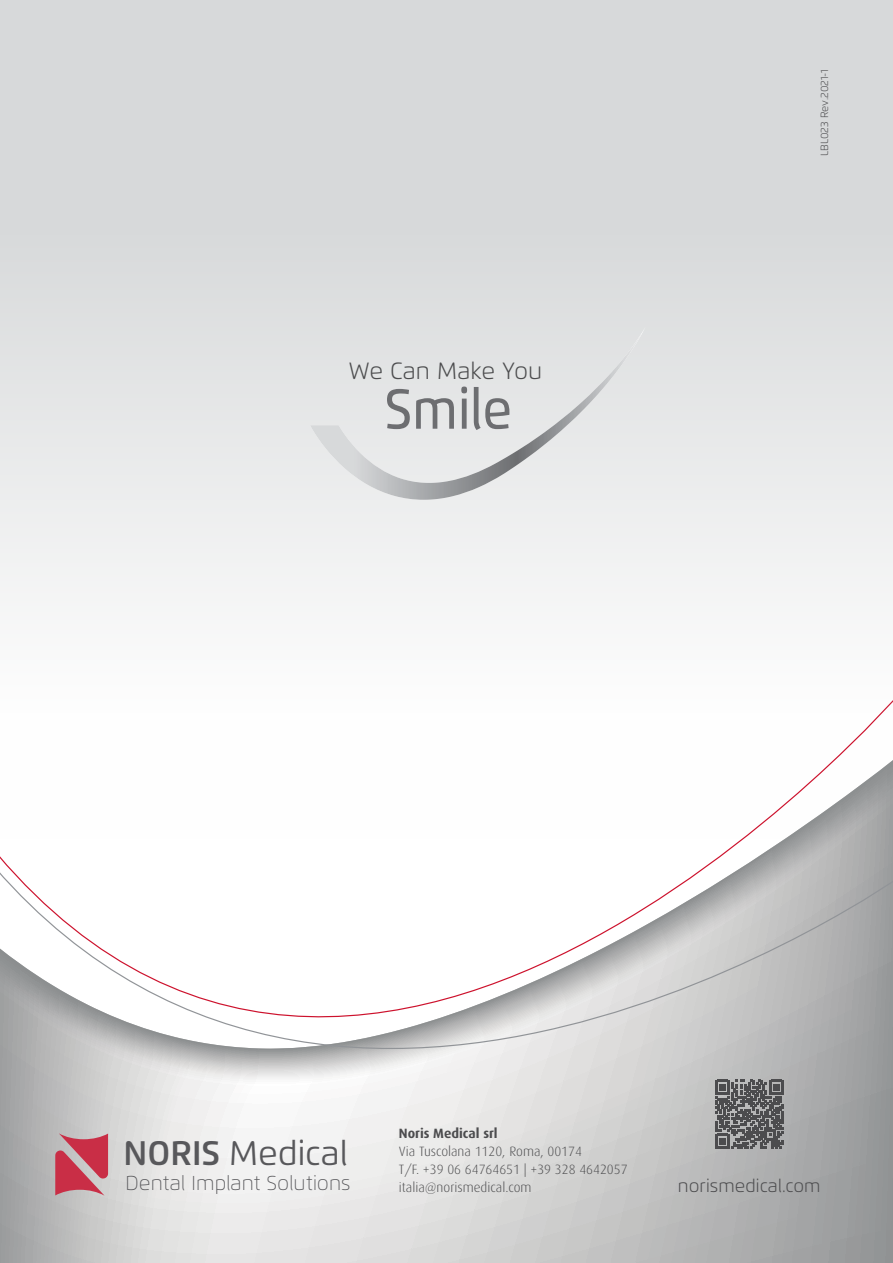
<style>
.page{position:relative;width:893px;height:1263px;background:#fff}
.page>*{position:absolute;margin:0;border:0;box-sizing:border-box;transform-origin:0 0}
.t1{font:34.05px "Flexo";color:#58585b}
.t2{font:300 23.55px "Flexo";color:#4c4c4e}
.t3{font:100 20.1px "Flexo";color:#58585b}
.t4{font:300 18px "Flexo";color:#4c4c4e}
.t5{font:300 13.5px/18px "Dax";color:#4c4c4e}
.t6{font:700 13.5px "Dax";color:#4c4c4e}
.t7{font:300 10.5px "Flexo";color:#4d4d4f}
.s1{font-weight:600}
</style>
<div class="page">
<svg style="left:0;top:839px;width:893px;height:424px"></svg>
<div style="left:0;top:0;width:893px;height:839px;background:linear-gradient(to bottom,#cfd2d3,#fff)"></div>
<svg style="left:310px;top:326px;width:336px;height:174px;background:#e0e2e2"></svg>
<svg style="left:310px;top:335px;width:331px;height:165px;background:#e0e1e2"></svg>
<svg style="left:387px;top:389px;width:23px;height:40px"></svg>
<svg style="left:416px;top:398px;width:38px;height:31px"></svg>
<svg style="left:461px;top:387px;width:6px;height:42px"></svg>
<svg style="left:474px;top:387px;width:35px;height:43px;background:#b8b9bb"></svg>
<svg style="left:55px;top:1133px;width:53px;height:62px;background:#c86372"></svg>
<svg style="left:715px;top:1080px;width:68px;height:68px;background:#6b6b6c"></svg>
<h2 class="t2" style="left:348px;top:356px;width:195px">We Can Make You</h2>
<p class="t7" style="left:818px;top:156px;width:88px;rotate:-90deg">LBL023 Rev.2021-1</p>
<h1 class="t1" style="left:124px;top:1132px;width:226px"><span class="s1">NORIS</span> Medical</h1>
<h3 class="t3" style="left:125px;top:1171px;width:227px">Dental Implant Solutions</h3>
<p class="t6" style="left:399px;top:1126px;width:100px">Noris Medical srl</p>
<p class="t5" style="left:399px;top:1143px;width:230px">Via Tuscolana 1120, Roma, 00174<br>T/F. +39 06 64764651 | +39 328 4642057 italia@norismedical.com</p>
<h3 class="t4" style="left:678px;top:1175px;width:144px">norismedical.com</h3>
</div>
